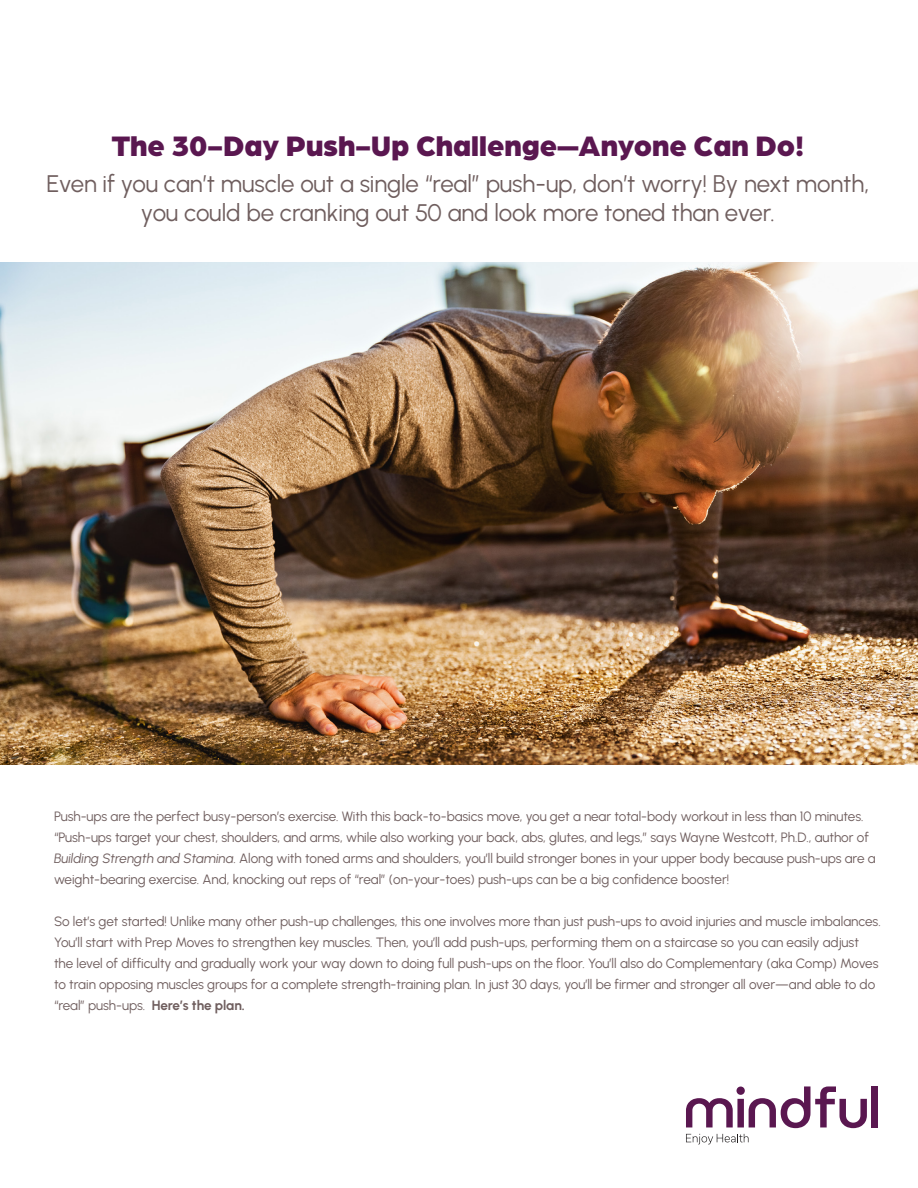
<style>
.page{position:relative;width:918px;height:1188px;background:#fff}
.page>*{position:absolute;margin:0;border:0;box-sizing:border-box;transform-origin:0 0}
.t1{font:900 30px "Arboria";color:#5a1750}
.t2{font:24px/28.8px "Urbanist";letter-spacing:-.005em;color:#6f5e5e;text-align:center}
.t3{font:13.5px/21px "Urbanist";letter-spacing:-.005em;color:#6f5e5e}
.s1{font-style:italic}
.s2{font-weight:700}
</style>
<div class="page">
<img style="left:0;top:262px;width:918px;height:503px">
<svg style="left:686px;top:1134px;width:63px;height:10px"></svg>
<svg style="left:686px;top:1086px;width:181px;height:42px"></svg>
<div style="left:872px;top:1086px;width:6px;height:41px;background:#5a1750"></div>
<p class="t1" style="left:112px;top:125px;width:694px">The 30-Day Push-Up Challenge—Anyone Can Do!</p>
<p class="t2" style="left:47px;top:168px;width:824px">Even if you can’t muscle out a single “real” push-up, don’t worry! By next month, you could be cranking out 50 and look more toned than ever.</p>
<p class="t3" style="left:54px;top:805px;width:823px">Push-ups are the perfect busy-person’s exercise. With this back-to-basics move, you get a near total-body workout in less than 10 minutes. “Push-ups target your chest, shoulders, and arms, while also working your back, abs, glutes, and legs,” says Wayne Westcott, Ph.D., author of <span class="s1">Building Strength and Stamina</span>. Along with toned arms and shoulders, you’ll build stronger bones in your upper body because push-ups are a weight-bearing exercise. And, knocking out reps of “real” (on-your-toes) push-ups can be a big confidence booster!</p>
<p class="t3" style="left:54px;top:910px;width:828px">So let’s get started! Unlike many other push-up challenges, this one involves more than just push-ups to avoid injuries and muscle imbalances.<br>You’ll start with Prep Moves to strengthen key muscles. Then, you’ll add push-ups, performing them on a staircase so you can easily adjust the level of difficulty and gradually work your way down to doing full push-ups on the floor. You’ll also do Complementary (aka Comp) Moves to train opposing muscles groups for a complete strength-training plan. In just 30 days, you’ll be firmer and stronger all over—and able to do “real” push-ups. <span class="s2">Here’s the plan.</span></p>
</div>
